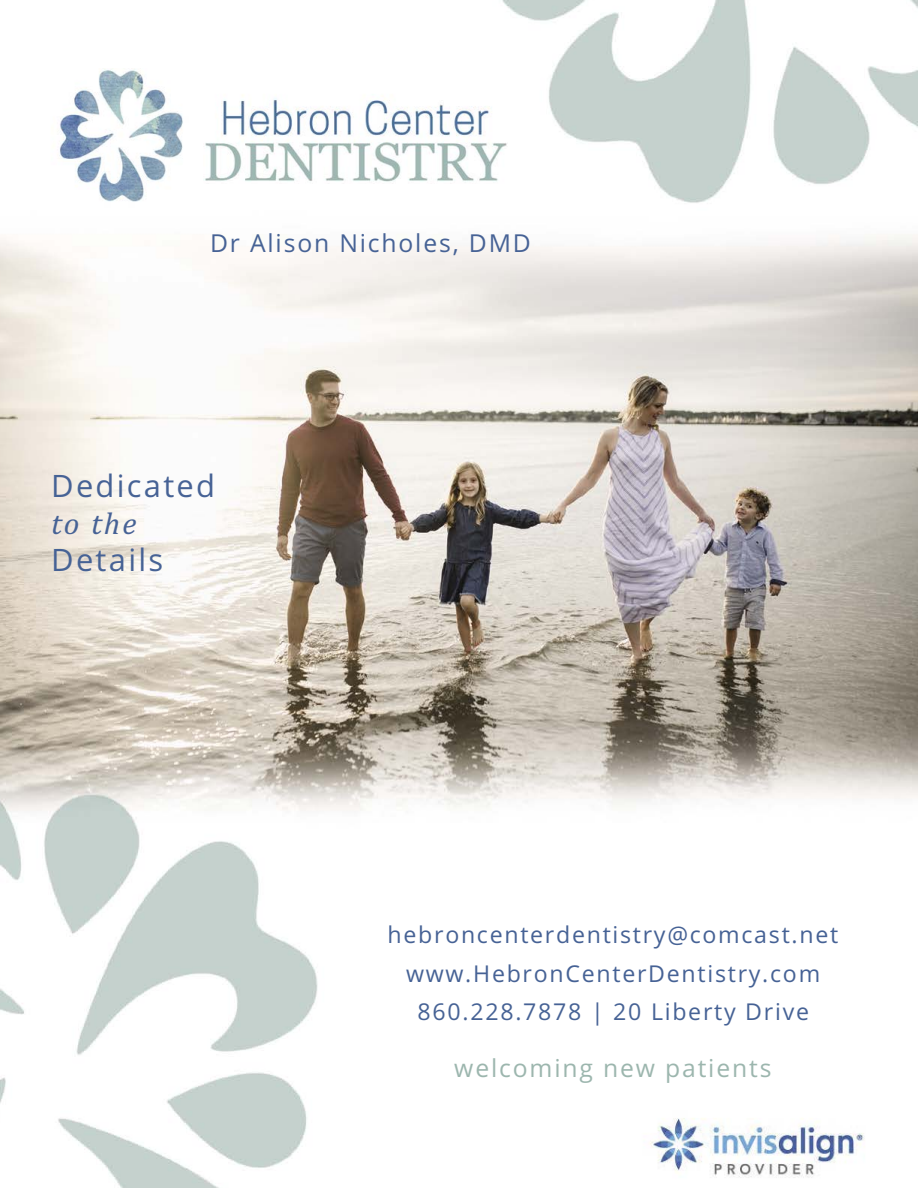
<style>
.page{position:relative;width:918px;height:1188px;background:#fff}
.page>*{position:absolute;margin:0;border:0;box-sizing:border-box;transform-origin:0 0}
.t1{font:30.9px "Open Sans";letter-spacing:.075em;color:#466295}
.t2{font:italic 30.9px "Cambria";color:#466295}
.t3{font:24.75px "Open Sans";letter-spacing:.075em;color:#9cb6ae}
.t4{font:24.75px "Open Sans";letter-spacing:.075em;color:#466295}
.t5{font:23.1px/38.5px "Open Sans";letter-spacing:.075em;color:#466295;text-align:center}
</style>
<div class="page">
<img style="left:0;top:0;width:918px;height:1188px">
<img style="left:629px;top:1106px;width:249px;height:82px">
<img style="left:39px;top:69px;width:164px;height:147px">
<img style="left:204px;top:73px;width:303px;height:111px">
<p class="t4" style="left:210px;top:226px;width:322px">Dr Alison Nicholes, DMD</p>
<h1 class="t1" style="left:51px;top:465px;width:165px">Dedicated</h1>
<h1 class="t2" style="left:51px;top:505px;width:87px">to the</h1>
<h1 class="t1" style="left:51px;top:539px;width:114px">Details</h1>
<p class="t5" style="left:388px;top:915px;width:452px">hebroncenterdentistry@comcast.net www.HebronCenterDentistry.com<br>860.228.7878 | 20 Liberty Drive</p>
<p class="t3" style="left:454px;top:1051px;width:319px">welcoming new patients</p>
</div>
